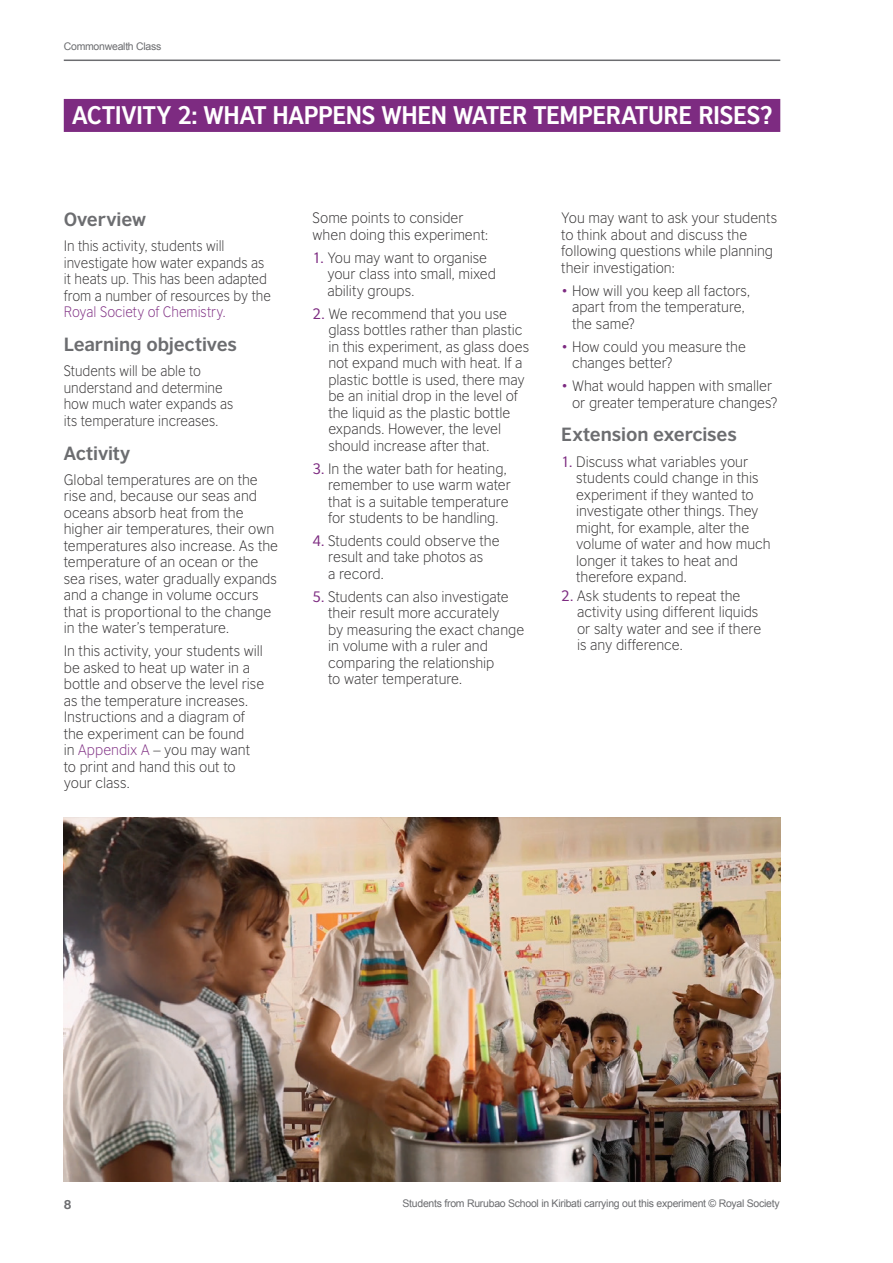
<style>
.page{position:relative;width:893px;height:1263px;background:#fff}
.page>*{position:absolute;margin:0;border:0;box-sizing:border-box;transform-origin:0 0}
.t1{font:700 24px "British Council Sans";letter-spacing:-.015em;color:#fff;scale:.95 1}
.t2{font:700 18px "British Council Sans";letter-spacing:-.005em;color:#6c6d70}
.t3{font:300 14.25px/16.5px "British Council Sans";color:#312f30}
.t4{font:300 14.25px/16.5px "British Council Sans";color:#312f30;scale:.96 1}
.t5{font:300 14.25px "British Council Sans";color:#7d2b81;scale:.96 1}
.t6{font:700 12px "British Council Sans";color:#6c6d70}
.t7{font:10.5px "Arial";letter-spacing:-.025em;color:#6c6d70}
.s1{color:#7d2b81}
.s2{font-weight:400;color:#7d2b81}
</style>
<div class="page">
<div style="left:64px;top:99px;width:716px;height:33px;background:#7d2b81"></div>
<hr style="left:64px;top:60px;width:716px;height:1px;background:#6c6d70">
<img style="left:64px;top:817px;width:716px;height:364px">
<p class="t7" style="left:64px;top:40px;width:99px">Commonwealth Class</p>
<h1 class="t1" style="left:72px;top:100px;width:739px">ACTIVITY 2: WHAT HAPPENS WHEN WATER TEMPERATURE RISES?</h1>
<p class="t2" style="left:64px;top:208px;width:84px">Overview</p>
<p class="t4" style="left:64px;top:238px;width:217px">In this activity, students will investigate how water expands as it heats up. This has been adapted from a number of resources by the</p>
<p class="t5" style="left:64px;top:304px;width:170px">Royal Society of Chemistry.</p>
<p class="t2" style="left:64px;top:333px;width:175px">Learning objectives</p>
<p class="t4" style="left:64px;top:363px;width:178px">Students will be able to understand and determine how much water expands as its temperature increases.</p>
<p class="t2" style="left:64px;top:441px;width:68px">Activity</p>
<p class="t3" style="left:64px;top:471px;width:216px">Global temperatures are on the rise and, because our seas and oceans absorb heat from the higher air temperatures, their own temperatures also increase. As the temperature of an ocean or the sea rises, water gradually expands and a change in volume occurs that is proportional to the change in the water’s temperature.</p>
<p class="t3" style="left:64px;top:642px;width:202px">In this activity, your students will be asked to heat up water in a bottle and observe the level rise as the temperature increases.<br>Instructions and a diagram of the experiment can be found<br>in <span class="s1">Appendix A</span> – you may want to print and hand this out to your class.</p>
<p class="t3" style="left:313px;top:210px;width:177px">Some points to consider when doing this experiment:</p>
<p class="t3" style="left:327px;top:249px;width:170px;text-indent:-15px"><span class="s2">1.</span> You may want to organise your class into small, mixed ability groups.</p>
<p class="t3" style="left:328px;top:305px;width:202px;text-indent:-16px"><span class="s2">2.</span> We recommend that you use glass bottles rather than plastic in this experiment, as glass does not expand much with heat. If a plastic bottle is used, there may be an initial drop in the level of the liquid as the plastic bottle expands. However, the level should increase after that.</p>
<p class="t3" style="left:328px;top:460px;width:184px;text-indent:-16px"><span class="s2">3.</span> In the water bath for heating, remember to use warm water that is a suitable temperature for students to be handling.</p>
<p class="t3" style="left:328px;top:532px;width:173px;text-indent:-16px"><span class="s2">4.</span> Students could observe the result and take photos as<br>a record.</p>
<p class="t3" style="left:328px;top:588px;width:198px;text-indent:-16px"><span class="s2">5.</span> Students can also investigate their result more accurately<br>by measuring the exact change in volume with a ruler and comparing the relationship<br>to water temperature.</p>
<p class="t3" style="left:561px;top:210px;width:217px">You may want to ask your students to think about and discuss the following questions while planning their investigation:</p>
<p class="t3" style="left:572px;top:282px;width:180px;text-indent:-11px"><span class="s1">•</span> How will you keep all factors, apart from the temperature, the same?</p>
<p class="t3" style="left:572px;top:338px;width:175px;text-indent:-11px"><span class="s1">•</span> How could you measure the changes better?</p>
<p class="t3" style="left:572px;top:377px;width:207px;text-indent:-11px"><span class="s1">•</span> What would happen with smaller or greater temperature changes?</p>
<p class="t2" style="left:561px;top:423px;width:177px">Extension exercises</p>
<p class="t3" style="left:576px;top:453px;width:196px;text-indent:-15px"><span class="s2">1.</span> Discuss what variables your students could change in this experiment if they wanted to investigate other things. They might, for example, alter the volume of water and how much longer it takes to heat and therefore expand.</p>
<p class="t3" style="left:577px;top:587px;width:186px;text-indent:-16px"><span class="s2">2.</span> Ask students to repeat the activity using different liquids or salty water and see if there is any difference.</p>
<p class="t6" style="left:64px;top:1196px;width:9px">8</p>
<p class="t7" style="left:402px;top:1196px;width:379px">Students from Rurubao School in Kiribati carrying out this experiment © Royal Society</p>
</div>
